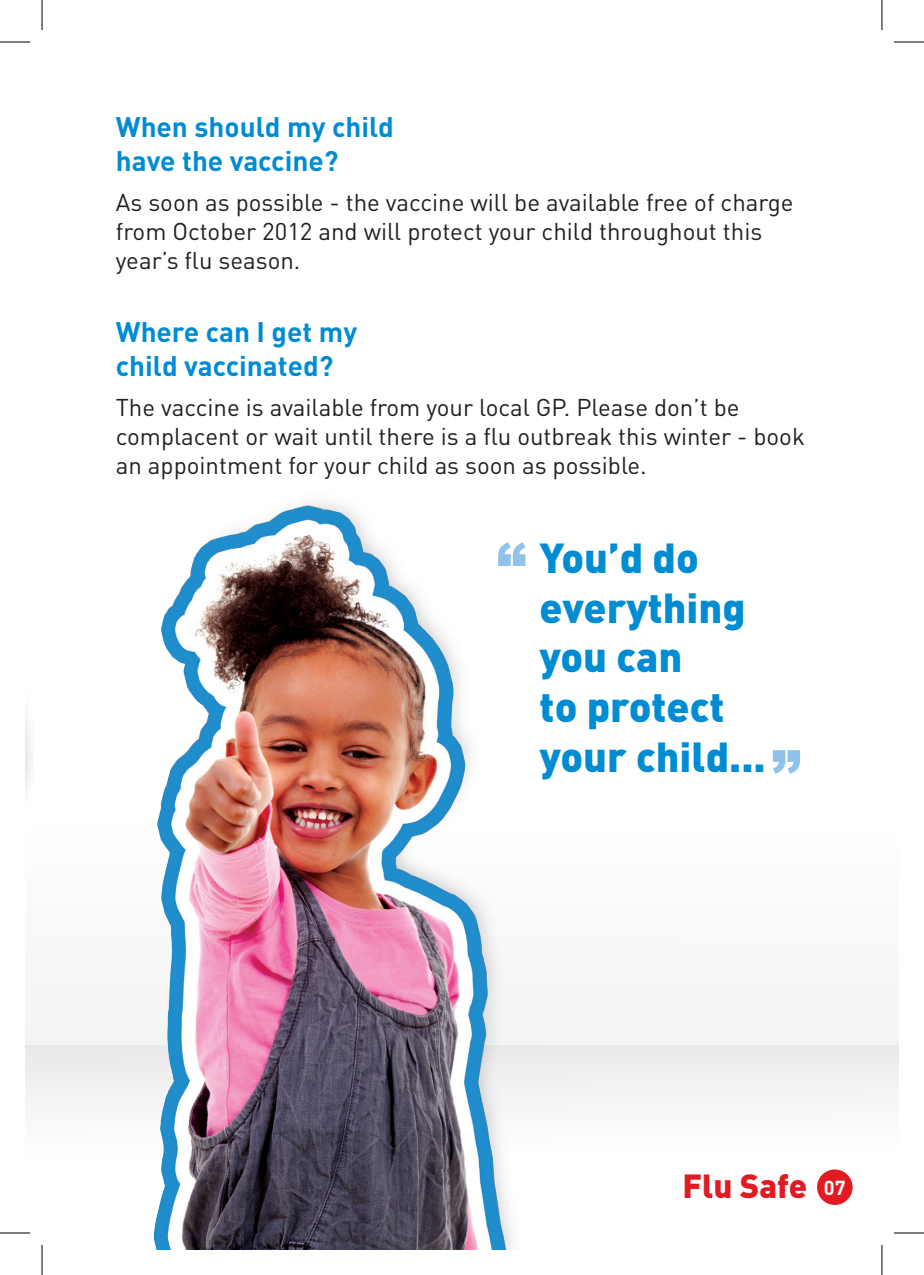
<style>
.page{position:relative;width:924px;height:1275px;background:#fff}
.page>*{position:absolute;margin:0;border:0;box-sizing:border-box;transform-origin:0 0}
.t1{font:900 41.4px/49.6px "DIN";color:#008cd2}
.t2{font:900 33px "DIN";color:#e21a21}
.t3{font:700 28px/33.6px "DIN";color:#008cd2}
.t4{font:24px/28.8px "DIN";color:#231f20}
.s1{font-weight:700;font-size:20px;color:#fff}
</style>
<div class="page">
<div style="left:25px;top:1045px;width:873px;height:205px;background:linear-gradient(to bottom,#eeeff0,#fff)"></div>
<div style="left:816px;top:1169px;width:36px;height:36px;background:#e21a21;border-radius:50%"></div>
<img style="left:80px;top:501px;width:496px;height:749px">
<img style="left:25px;top:713px;width:8px;height:535px">
<svg style="left:498px;top:542px;width:27px;height:24px"></svg>
<svg style="left:772px;top:750px;width:27px;height:24px"></svg>
<hr style="left:0;top:1231px;width:30px;height:3px;background:#fff">
<hr style="left:893px;top:1231px;width:30px;height:3px;background:#fff">
<hr style="left:41px;top:1245px;width:2px;height:30px;background:#fff">
<hr style="left:880px;top:1245px;width:2px;height:30px;background:#fff">
<hr style="left:0;top:42px;width:30px;height:1px;background:#000">
<hr style="left:893px;top:42px;width:30px;height:1px;background:#000">
<hr style="left:0;top:1232px;width:30px;height:1px;background:#000">
<hr style="left:893px;top:1232px;width:30px;height:1px;background:#000">
<hr style="left:42px;top:0;width:1px;height:30px;background:#000">
<hr style="left:42px;top:1245px;width:1px;height:30px;background:#000">
<hr style="left:881px;top:0;width:1px;height:30px;background:#000">
<hr style="left:881px;top:1245px;width:1px;height:30px;background:#000">
<p class="t3" style="left:116px;top:109px;width:279px">When should my child have the vaccine?</p>
<p class="t4" style="left:116px;top:188px;width:679px">As soon as possible - the vaccine will be available free of charge from October 2012 and will protect your child throughout this year’s flu season.</p>
<p class="t3" style="left:116px;top:314px;width:243px">Where can I get my child vaccinated?</p>
<p class="t4" style="left:116px;top:393px;width:690px">The vaccine is available from your local GP. Please don’t be complacent or wait until there is a flu outbreak this winter - book an appointment for your child as soon as possible.</p>
<h1 class="t1" style="left:539px;top:531px;width:227px">You’d do everything you can<br>to protect your child...</h1>
<h2 class="t2" style="left:682px;top:1164px;width:165px">Flu Safe <span class="s1">07</span></h2>
</div>
